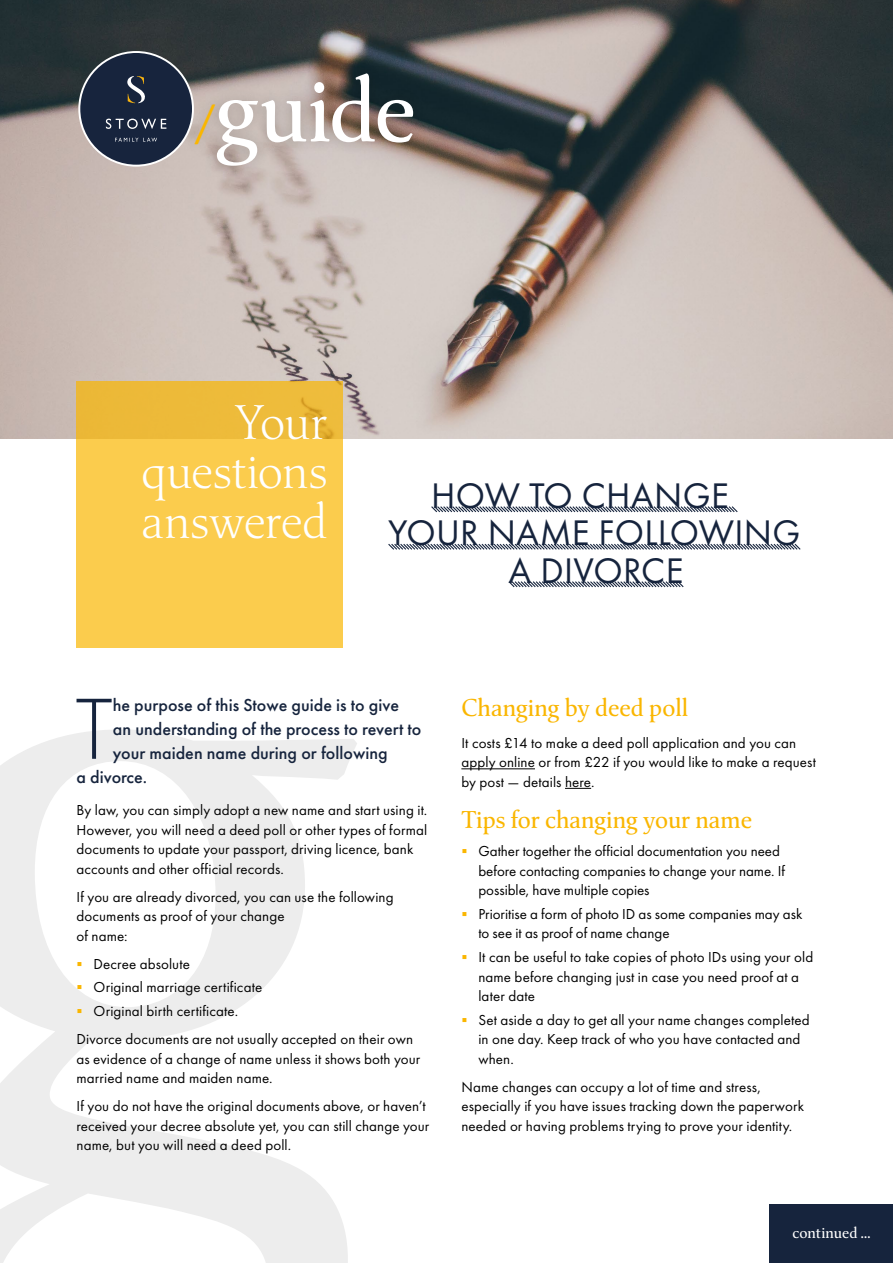
<style>
.page{position:relative;width:893px;height:1263px;background:#fff}
.page>*{position:absolute;margin:0;border:0;box-sizing:border-box;transform-origin:0 0}
.t1{font:300 90px "Futura PT";color:#16243d}
.t2{font:88.2px "Classica Pro";letter-spacing:-.015em;color:#fff}
.t3{font:300 48px/49.5px "Classica Pro";letter-spacing:-.01em;color:#fff;text-align:justify}
.t4{font:36.9px "Futura PT";letter-spacing:.01em;color:#16243d}
.t5{font:24px "Classica Pro";color:#fab600}
.t6{font:500 18px "Futura PT";color:#16243d}
.t7{font:15px/19.5px "Futura PT";letter-spacing:.005em;color:#000}
.t8{font:15px "Classica Pro";color:#fff}
.s1{font-weight:600;font-size:49.35px;color:#fab600}
</style>
<div class="page">
<svg style="left:0;top:730px;width:357px;height:533px"></svg>
<div style="left:770px;top:1205px;width:123px;height:58px;background:#16243d"></div>
<img style="left:0;top:0;width:893px;height:438px">
<hr style="left:461px;top:768px;width:74px;height:1px;background:#000">
<svg style="left:565px;top:788px;width:26px;height:1px"></svg>
<svg style="left:431px;top:506px;width:307px;height:7px"></svg>
<svg style="left:388px;top:543px;width:413px;height:7px"></svg>
<svg style="left:508px;top:581px;width:176px;height:7px"></svg>
<div style="left:77px;top:381px;width:266px;height:266px;background:linear-gradient(to bottom,#f1bf3f,#ffd153)"></div>
<svg style="left:78px;top:51px;width:116px;height:116px"></svg>
<div style="left:80px;top:53px;width:112px;height:112px;background:#17243d;border-radius:50%"></div>
<svg style="left:127px;top:76px;width:18px;height:27px"></svg>
<svg style="left:106px;top:119px;width:60px;height:10px"></svg>
<svg style="left:115px;top:138px;width:42px;height:4px"></svg>
<div style="left:182px;top:61px;width:244px;height:118px;background:#000;opacity:.2"></div>
<svg style="left:78px;top:962px;width:4px;height:4px"></svg>
<svg style="left:78px;top:985px;width:4px;height:4px"></svg>
<svg style="left:78px;top:1009px;width:4px;height:4px"></svg>
<h2 class="t2" style="left:192px;top:51px;width:226px"><span class="s1">/</span>guide</h2>
<h3 class="t3" style="left:141px;top:397px;width:188px;text-indent:94px">Your questions answered</h3>
<h3 class="t4" style="left:431px;top:474px;width:299px">HOW TO CHANGE</h3>
<h3 class="t4" style="left:388px;top:511px;width:414px">YOUR NAME FOLLOWING</h3>
<h3 class="t4" style="left:509px;top:549px;width:176px">A DIVORCE</h3>
<h1 class="t1" style="left:75px;top:678px;width:39px">T</h1>
<p class="t6" style="left:113px;top:694px;width:288px">he purpose of this Stowe guide is to give</p>
<p class="t6" style="left:113px;top:718px;width:310px">an understanding of the process to revert to</p>
<p class="t6" style="left:113px;top:742px;width:276px">your maiden name during or following</p>
<p class="t6" style="left:77px;top:766px;width:72px">a divorce.</p>
<p class="t7" style="left:77px;top:800px;width:352px">By law, you can simply adopt a new name and start using it.<br>However, you will need a deed poll or other types of formal documents to update your passport, driving licence, bank accounts and other official records.</p>
<p class="t7" style="left:77px;top:887px;width:319px">If you are already divorced, you can use the following documents as proof of your change<br>of name:</p>
<p class="t7" style="left:94px;top:952px;width:170px;line-height:23.7px">Decree absolute<br>Original marriage certificate<br>Original birth certificate.</p>
<p class="t7" style="left:77px;top:1029px;width:345px">Divorce documents are not usually accepted on their own as evidence of a change of name unless it shows both your married name and maiden name.</p>
<p class="t7" style="left:77px;top:1096px;width:354px">If you do not have the original documents above, or haven’t received your decree absolute yet, you can still change your name, but you will need a deed poll.</p>
<h3 class="t5" style="left:461px;top:691px;width:228px">Changing by deed poll</h3>
<p class="t7" style="left:461px;top:733px;width:356px">It costs £14 to make a deed poll application and you can apply online or from £22 if you would like to make a request by post — details here.</p>
<h3 class="t5" style="left:461px;top:803px;width:292px">Tips for changing your name</h3>
<p class="t7" style="left:478px;top:841px;width:308px">Gather together the official documentation you need before contacting companies to change your name. If possible, have multiple copies</p>
<p class="t7" style="left:478px;top:904px;width:325px">Prioritise a form of photo ID as some companies may ask to see it as proof of name change</p>
<p class="t7" style="left:478px;top:947px;width:336px">It can be useful to take copies of photo IDs using your old name before changing just in case you need proof at a later date</p>
<p class="t7" style="left:478px;top:1010px;width:333px">Set aside a day to get all your name changes completed in one day. Keep track of who you have contacted and when.</p>
<p class="t7" style="left:461px;top:1077px;width:344px">Name changes can occupy a lot of time and stress, especially if you have issues tracking down the paperwork needed or having problems trying to prove your identity.</p>
<p class="t8" style="left:792px;top:1223px;width:79px">continued ...</p>
</div>
